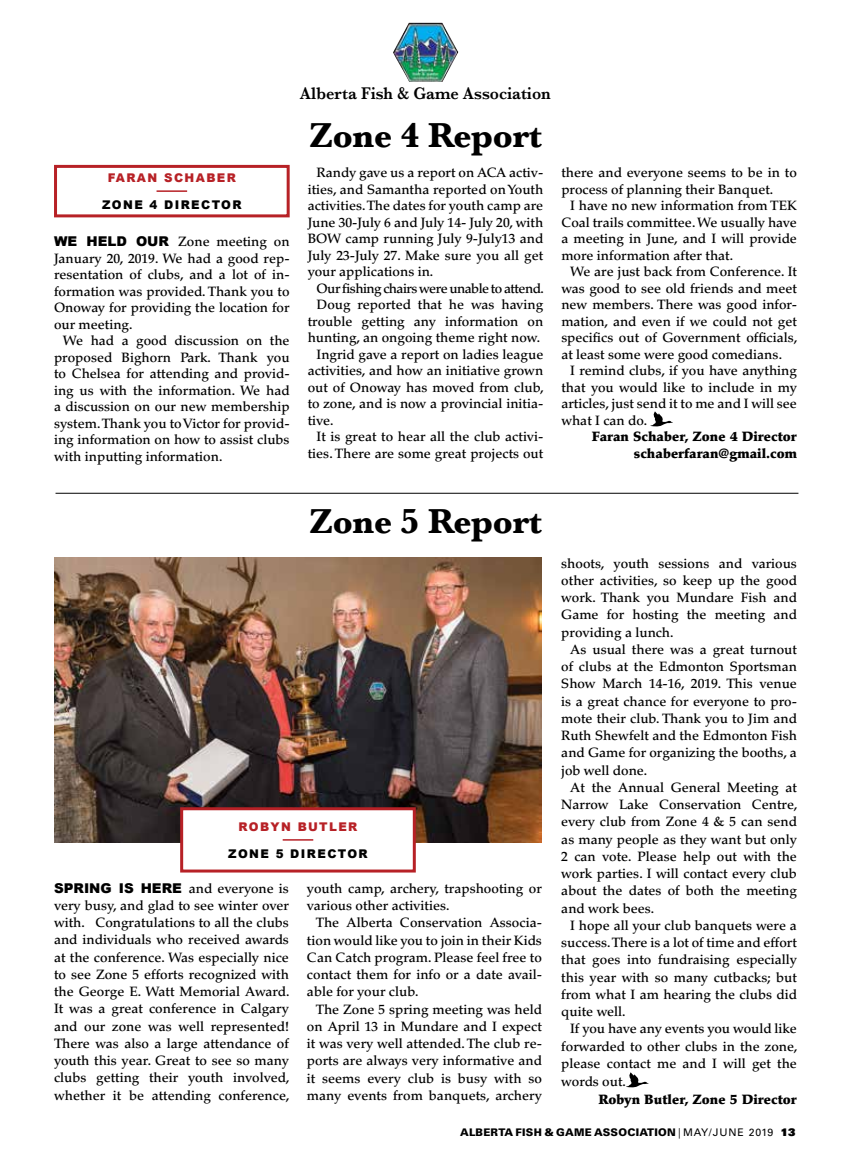
<style>
.page{position:relative;width:851px;height:1161px;background:#fff}
.page>*{position:absolute;margin:0;border:0;box-sizing:border-box;transform-origin:0 0}
.t1{font:700 36px "Baskerville";letter-spacing:-.01em;color:#000}
.t2{font:600 17.55px "Baskerville";color:#000;scale:.93 1}
.t3{font:500 13.5px/17.2px "Palatino LT Std";color:#000;text-align:justify}
.t4{font:900 13.5px/16.5px "Palatino LT Std";color:#000;text-align:right}
.t5{font:500 13.5px "Palatino LT Std";letter-spacing:-.04em;color:#000}
.t6{font:900 12px "Arial";letter-spacing:.12em;color:#000}
.t7{font:900 12px "Arial";letter-spacing:.12em;color:#b72126}
.t8{font:900 10.5px "Univers LT Std";letter-spacing:.02em;color:#000}
.s1{font-family:"Arial";font-weight:900}
.s2{font-weight:400;font-stretch:condensed}
.s3{font-weight:400}
.s4{font-family:"Univers LT Std X Black";font-weight:400}
</style>
<div class="page">
<img style="left:393px;top:23px;width:16px;height:49px">
<svg style="left:650px;top:411px;width:23px;height:15px"></svg>
<div style="left:54px;top:165px;width:235px;height:52px;background:#fff;border:3px solid #b72126"></div>
<hr style="left:156px;top:190px;width:31px;height:2px;background:#b72126">
<hr style="left:55px;top:493px;width:743px;height:1px;background:#000">
<svg style="left:626px;top:1072px;width:23px;height:15px"></svg>
<img style="left:55px;top:558px;width:486px;height:285px">
<div style="left:180px;top:807px;width:236px;height:66px;background:#fff;border:3px solid #b72126"></div>
<hr style="left:283px;top:839px;width:30px;height:2px;background:#b72126">
<p class="t2" style="left:300px;top:81px;width:271px">Alberta Fish &amp; Game Association</p>
<p class="t7" style="left:108px;top:169px;width:130px">FARAN SCHABER</p>
<p class="t6" style="left:102px;top:196px;width:141px">ZONE 4 DIRECTOR</p>
<p class="t3" style="left:54px;top:234px;width:237px;line-height:16.5px"><span class="s1">WE HELD OUR</span> Zone meeting on January 20, 2019. We had a good rep&shy;resentation of clubs, and a lot of in&shy;formation was provided. Thank you to Onoway for providing the location for our meeting.</p>
<p class="t3" style="left:54px;top:333px;width:237px;line-height:16.5px;text-indent:9px">We had a good discussion on the proposed Bighorn Park. Thank you to Chelsea for attending and provid&shy;ing us with the information. We had a discussion on our new membership system. Thank you to Victor for provid&shy;ing information on how to assist clubs with inputting information.</p>
<h1 class="t1" style="left:309px;top:110px;width:234px">Zone 4 Report</h1>
<p class="t3" style="left:308px;top:165px;width:237px;line-height:16.5px;text-indent:9px">Randy gave us a report on ACA activ&shy;ities, and Samantha reported on Youth activities. The dates for youth camp are June 30-July 6 and July 14- July 20, with BOW camp running July 9-July13 and July 23-July 27. Make sure you all get your applications in.</p>
<p class="t5" style="left:316px;top:280px;width:229px">Our fishing chairs were unable to attend.</p>
<p class="t3" style="left:316px;top:296px;width:228px">Doug reported that he was having</p>
<p class="t3" style="left:308px;top:313px;width:237px">trouble getting any information on</p>
<p class="t3" style="left:308px;top:329px;width:234px">hunting, an ongoing theme right now.</p>
<p class="t3" style="left:316px;top:346px;width:228px">Ingrid gave a report on ladies league</p>
<p class="t3" style="left:308px;top:362px;width:237px">activities, and how an initiative grown</p>
<p class="t3" style="left:308px;top:379px;width:237px">out of Onoway has moved from club,</p>
<p class="t3" style="left:308px;top:395px;width:237px">to zone, and is now a provincial initia-</p>
<p class="t3" style="left:308px;top:412px;width:27px">tive.</p>
<p class="t3" style="left:316px;top:428px;width:228px">It is great to hear all the club activi-</p>
<p class="t3" style="left:308px;top:445px;width:237px">ties. There are some great projects out</p>
<p class="t3" style="left:561px;top:165px;width:237px;line-height:16.5px">there and everyone seems to be in to process of planning their Banquet.</p>
<p class="t3" style="left:561px;top:198px;width:237px;line-height:16.5px;text-indent:9px">I have no new information from TEK Coal trails committee. We usually have a meeting in June, and I will provide more information after that.</p>
<p class="t3" style="left:561px;top:264px;width:238px;line-height:16.5px;text-indent:9px">We are just back from Conference. It was good to see old friends and meet new members. There was good infor&shy;mation, and even if we could not get specifics out of Government officials, at least some were good comedians.</p>
<p class="t3" style="left:561px;top:363px;width:237px;line-height:16.5px;text-indent:9px">I remind clubs, if you have anything that you would like to include in my articles, just send it to me and I will see what I can do.</p>
<p class="t4" style="left:592px;top:429px;width:206px">Faran Schaber, Zone 4 Director schaberfaran@gmail.com</p>
<h1 class="t1" style="left:309px;top:497px;width:234px">Zone 5 Report</h1>
<p class="t7" style="left:238px;top:818px;width:120px">ROBYN BUTLER</p>
<p class="t6" style="left:228px;top:845px;width:141px">ZONE 5 DIRECTOR</p>
<p class="t3" style="left:54px;top:880px;width:237px"><span class="s1">SPRING IS HERE</span> and everyone is very busy, and glad to see winter over with. Congratulations to all the clubs and individuals who received awards at the conference. Was especially nice to see Zone 5 efforts recognized with the George E. Watt Memorial Award.<br>It was a great conference in Calgary and our zone was well represented!<br>There was also a large attendance of youth this year. Great to see so many clubs getting their youth involved, whether it be attending conference,</p>
<p class="t3" style="left:307px;top:880px;width:236px">youth camp, archery, trapshooting or various other activities.</p>
<p class="t3" style="left:307px;top:914px;width:236px;text-indent:9px">The Alberta Conservation Associa&shy;tion would like you to join in their Kids Can Catch program. Please feel free to contact them for info or a date avail&shy;able for your club.</p>
<p class="t3" style="left:307px;top:1001px;width:236px;text-indent:9px">The Zone 5 spring meeting was held on April 13 in Mundare and I expect it was very well attended. The club re&shy;ports are always very informative and it seems every club is busy with so many events from banquets, archery</p>
<p class="t3" style="left:561px;top:555px;width:237px">shoots, youth sessions and various other activities, so keep up the good work. Thank you Mundare Fish and Game for hosting the meeting and providing a lunch.</p>
<p class="t3" style="left:561px;top:641px;width:237px;text-indent:9px">As usual there was a great turnout of clubs at the Edmonton Sportsman Show March 14-16, 2019. This venue is a great chance for everyone to pro&shy;mote their club. Thank you to Jim and Ruth Shewfelt and the Edmonton Fish and Game for organizing the booths, a job well done.</p>
<p class="t3" style="left:561px;top:779px;width:238px;text-indent:9px">At the Annual General Meeting at Narrow Lake Conservation Centre, every club from Zone 4 &amp; 5 can send as many people as they want but only 2 can vote. Please help out with the work parties. I will contact every club about the dates of both the meeting and work bees.</p>
<p class="t3" style="left:561px;top:917px;width:237px;text-indent:9px">I hope all your club banquets were a success. There is a lot of time and effort that goes into fundraising especially this year with so many cutbacks; but from what I am hearing the clubs did quite well.</p>
<p class="t3" style="left:561px;top:1020px;width:238px;text-indent:9px">If you have any events you would like forwarded to other clubs in the zone, please contact me and I will get the words out.</p>
<p class="t4" style="left:598px;top:1091px;width:200px">Robyn Butler, Zone 5 Director</p>
<p class="t8" style="left:460px;top:1125px;width:337px">ALBERTA FISH &amp; GAME ASSOCIATION <span class="s2">|</span> <span class="s3">MAY/JUNE 2019</span> <span class="s4">13</span></p>
</div>
